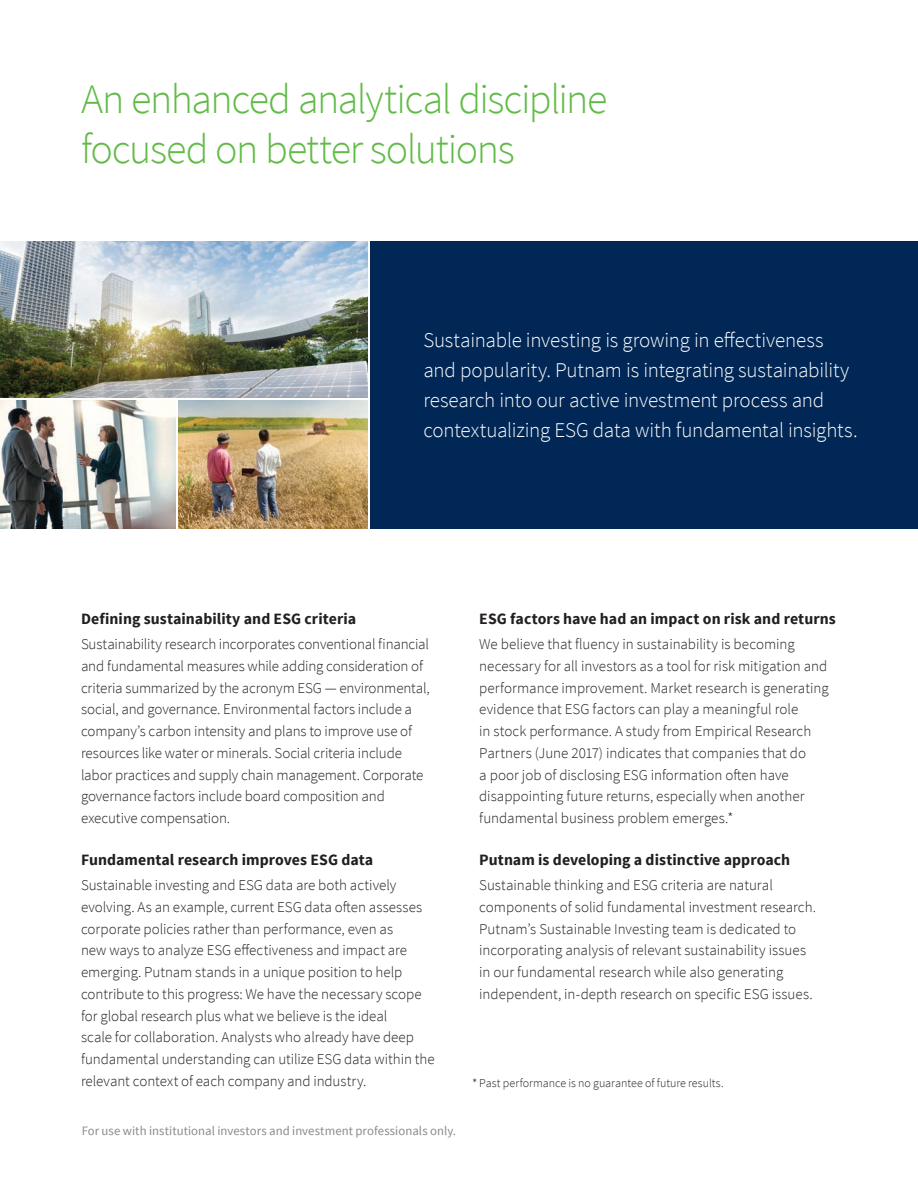
<style>
.page{position:relative;width:918px;height:1188px;background:#fff}
.page>*{position:absolute;margin:0;border:0;box-sizing:border-box;transform-origin:0 0}
.t1{font:300 42px/51px "Source Sans Pro";letter-spacing:-.035em;color:#60bb46}
.Intro_text{font:300 21px/30px "Source Sans Pro";letter-spacing:-.01em;color:#fff}
.Subhead{font:700 15.75px "Source Sans Pro";letter-spacing:.005em;color:#231f20}
.Body{font:300 15px/21.8px "Source Sans Pro";letter-spacing:-.005em;color:#231f20}
.t2{font:12.75px "Source Sans Pro";letter-spacing:.005em;color:#57585a}
.t3{font:300 12px "Source Sans Pro";color:#231f20}
</style>
<div class="page">
<div style="left:370px;top:241px;width:548px;height:287px;background:#002756"></div>
<img style="left:0;top:241px;width:367px;height:157px">
<img style="left:178px;top:401px;width:189px;height:127px">
<img style="left:0;top:401px;width:175px;height:127px">
<h2 class="t1" style="left:81px;top:73px;width:528px">An enhanced analytical discipline focused on better solutions</h2>
<p class="Intro_text" style="left:423px;top:326px;width:436px">Sustainable investing is growing in effectiveness and popularity. Putnam is integrating sustainability research into our active investment process and contextualizing ESG data with fundamental insights.</p>
<p class="Subhead" style="left:81px;top:609px;width:277px">Defining sustainability and ESG criteria</p>
<p class="Body" style="left:81px;top:633px;width:350px">Sustainability research incorporates conventional financial and fundamental measures while adding consideration of criteria summarized by the acronym ESG — environmental, social, and governance. Environmental factors include a company’s carbon intensity and plans to improve use of resources like water or minerals. Social criteria include labor practices and supply chain management. Corporate governance factors include board composition and executive compensation.</p>
<p class="Subhead" style="left:81px;top:850px;width:294px">Fundamental research improves ESG data</p>
<p class="Body" style="left:81px;top:874px;width:355px">Sustainable investing and ESG data are both actively evolving. As an example, current ESG data often assesses corporate policies rather than performance, even as<br>new ways to analyze ESG effectiveness and impact are emerging. Putnam stands in a unique position to help contribute to this progress: We have the necessary scope for global research plus what we believe is the ideal<br>scale for collaboration. Analysts who already have deep fundamental understanding can utilize ESG data within the relevant context of each company and industry.</p>
<p class="t2" style="left:82px;top:1123px;width:376px">For use with institutional investors and investment professionals only.</p>
<p class="Subhead" style="left:479px;top:609px;width:358px">ESG factors have had an impact on risk and returns</p>
<p class="Body" style="left:479px;top:633px;width:351px">We believe that fluency in sustainability is becoming necessary for all investors as a tool for risk mitigation and performance improvement. Market research is generating evidence that ESG factors can play a meaningful role<br>in stock performance. A study from Empirical Research Partners (June 2017) indicates that companies that do<br>a poor job of disclosing ESG information often have disappointing future returns, especially when another fundamental business problem emerges.*</p>
<p class="Subhead" style="left:479px;top:850px;width:312px">Putnam is developing a distinctive approach</p>
<p class="Body" style="left:479px;top:874px;width:338px">Sustainable thinking and ESG criteria are natural components of solid fundamental investment research.<br>Putnam’s Sustainable Investing team is dedicated to incorporating analysis of relevant sustainability issues in our fundamental research while also generating independent, in-depth research on specific ESG issues.</p>
<p class="t3" style="left:479px;top:1075px;width:246px">Past performance is no guarantee of future results.</p>
</div>
